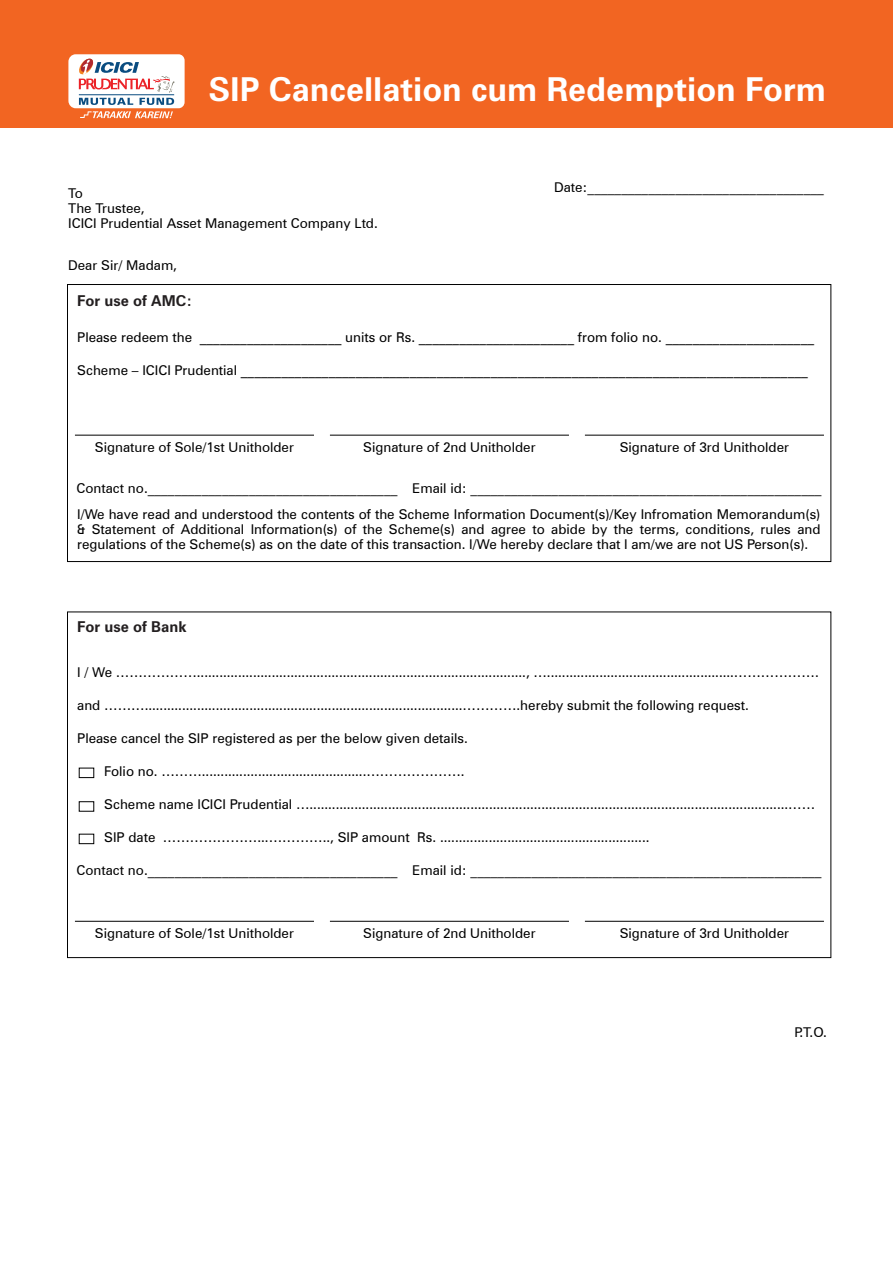
<style>
.page{position:relative;width:893px;height:1263px;background:#fff}
.page>*{position:absolute;margin:0;border:0;box-sizing:border-box;transform-origin:0 0}
.t1{font:700 33px "Zurich BT";color:#fff}
.t2{font:700 15px "Zurich BT";color:#231f20}
.t3{font:13.5px/15px "Zurich BT";color:#010101}
</style>
<div class="page">
<div style="left:0;top:0;width:893px;height:128px;background:#f26522"></div>
<svg style="left:68px;top:54px;width:117px;height:64px;background:#e3cac5"></svg>
<hr style="left:75px;top:435px;width:239px;height:1px;background:#010101">
<hr style="left:330px;top:435px;width:239px;height:1px;background:#010101">
<hr style="left:585px;top:435px;width:239px;height:1px;background:#010101">
<hr style="left:75px;top:921px;width:239px;height:1px;background:#010101">
<hr style="left:330px;top:921px;width:239px;height:1px;background:#010101">
<hr style="left:585px;top:921px;width:239px;height:1px;background:#010101">
<div style="left:79px;top:768px;width:15px;height:10px;border:1px solid #010101"></div>
<div style="left:79px;top:801px;width:15px;height:11px;border:1px solid #010101"></div>
<div style="left:79px;top:834px;width:15px;height:10px;border:1px solid #010101"></div>
<h1 class="t1" style="left:208px;top:69px;width:619px">SIP Cancellation cum Redemption Form</h1>
<p class="t3" style="left:554px;top:180px;width:271px">Date:___________________________________</p>
<p class="t3" style="left:68px;top:185px;width:311px">To<br>The Trustee,<br>ICICI Prudential Asset Management Company Ltd.</p>
<p class="t3" style="left:68px;top:257px;width:110px">Dear Sir/ Madam,</p>
<p class="t2" style="left:77px;top:291px;width:117px">For use of AMC:</p>
<p class="t3" style="left:77px;top:329px;width:738px">Please redeem the _____________________ units or Rs. _______________________ from folio no. ______________________</p>
<p class="t3" style="left:77px;top:362px;width:732px">Scheme – ICICI Prudential ____________________________________________________________________________________</p>
<p class="t3" style="left:95px;top:440px;width:201px">Signature of Sole/1st Unitholder</p>
<p class="t3" style="left:363px;top:440px;width:174px">Signature of 2nd Unitholder</p>
<p class="t3" style="left:620px;top:440px;width:171px">Signature of 3rd Unitholder</p>
<p class="t3" style="left:76px;top:481px;width:747px">Contact no._____________________________________ Email id: ____________________________________________________</p>
<p class="t3" style="left:77px;top:506px;width:745px;text-align:justify">I/We have read and understood the contents of the Scheme Information Document(s)/Key Infromation Memorandum(s) &amp; Statement of Additional Information(s) of the Scheme(s) and agree to abide by the terms, conditions, rules and regulations of the Scheme(s) as on the date of this transaction. I/We hereby declare that I am/we are not US Person(s).</p>
<p class="t2" style="left:77px;top:618px;width:111px">For use of Bank</p>
<p class="t3" style="left:77px;top:665px;width:743px">I / We ………………........................................................................................, …..................................................……………….</p>
<p class="t3" style="left:77px;top:698px;width:673px">and ……….....................................................................................………….hereby submit the following request.</p>
<p class="t3" style="left:77px;top:731px;width:392px">Please cancel the SIP registered as per the below given details.</p>
<p class="t3" style="left:104px;top:764px;width:362px">Folio no. ………............................................………………….</p>
<p class="t3" style="left:104px;top:797px;width:712px">Scheme name ICICI Prudential …................................................................................................................................……</p>
<p class="t3" style="left:104px;top:830px;width:547px">SIP date …………………...………….., SIP amount Rs. ........................................................</p>
<p class="t3" style="left:76px;top:862px;width:747px">Contact no._____________________________________ Email id: ____________________________________________________</p>
<p class="t3" style="left:95px;top:926px;width:201px">Signature of Sole/1st Unitholder</p>
<p class="t3" style="left:363px;top:926px;width:174px">Signature of 2nd Unitholder</p>
<p class="t3" style="left:620px;top:926px;width:171px">Signature of 3rd Unitholder</p>
<p class="t3" style="left:795px;top:1025px;width:34px">P.T.O.</p>
</div>
